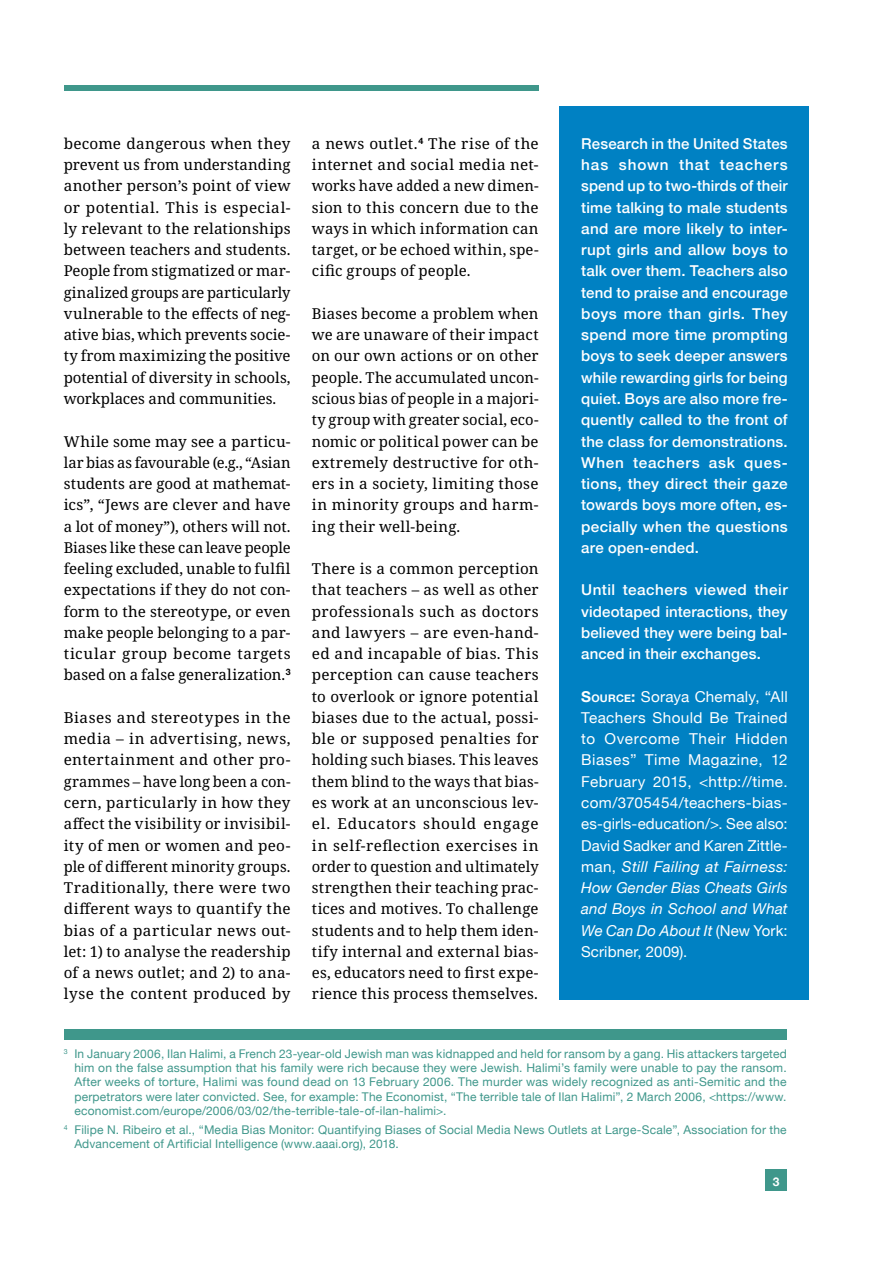
<style>
.page{position:relative;width:893px;height:1263px;background:#fff}
.page>*{position:absolute;margin:0;border:0;box-sizing:border-box;transform-origin:0 0}
.t1{font:15px/21.3px "Noto Serif";letter-spacing:.015em;color:#000;text-align:justify}
.t2{font:500 15px/21.3px "Helvetica Neue";letter-spacing:.015em;color:#fff;text-align:justify}
.t3{font:15px/21.3px "Helvetica Neue";letter-spacing:.01em;color:#fff;text-align:justify}
.t4{font:12px/14.4px "Helvetica Neue";letter-spacing:.015em;color:#3f978b;text-align:justify}
.t5{font:700 12px "Helvetica Neue";color:#fff}
.s1{font-weight:700}
.s2{font-weight:700;font-size:10.5px}
.s3{font-style:italic}
</style>
<div class="page">
<div style="left:64px;top:85px;width:475px;height:5px;background:#3f978b"></div>
<div style="left:765px;top:1169px;width:22px;height:22px;background:#3f978b"></div>
<div style="left:64px;top:1029px;width:723px;height:11px;background:#3f978b"></div>
<div style="left:560px;top:106px;width:249px;height:893px;background:#0081c3"></div>
<p class="t1" style="left:64px;top:133px;width:228px">become dangerous when they prevent us from understanding another person’s point of view or potential. This is especial&shy;ly relevant to the relationships between teachers and students.<br>People from stigmatized or mar&shy;ginalized groups are particularly vulnerable to the effects of neg&shy;ative bias, which prevents socie&shy;ty from maximizing the positive potential of diversity in schools, workplaces and communities.</p>
<p class="t1" style="left:64px;top:431px;width:228px">While some may see a particu&shy;lar bias as favourable (e.g., “Asian students are good at mathemat&shy;ics”, “Jews are clever and have a lot of money”), others will not.<br>Biases like these can leave people feeling excluded, unable to fulfil expectations if they do not con&shy;form to the stereotype, or even make people belonging to a par&shy;ticular group become targets based on a false generalization.<sup>3</sup></p>
<p class="t1" style="left:64px;top:707px;width:228px">Biases and stereotypes in the media – in advertising, news, entertainment and other pro&shy;grammes – have long been a con&shy;cern, particularly in how they affect the visibility or invisibil&shy;ity of men or women and peo&shy;ple of different minority groups.<br>Traditionally, there were two different ways to quantify the bias of a particular news out&shy;let: 1) to analyse the readership of a news outlet; and 2) to ana&shy;lyse the content produced by</p>
<p class="t1" style="left:312px;top:133px;width:228px">a news outlet.<sup>4</sup> The rise of the internet and social media net&shy;works have added a new dimen&shy;sion to this concern due to the ways in which information can target, or be echoed within, spe&shy;cific groups of people.</p>
<p class="t1" style="left:312px;top:303px;width:228px">Biases become a problem when we are unaware of their impact on our own actions or on other people. The accumulated uncon&shy;scious bias of people in a majori&shy;ty group with greater social, eco&shy;nomic or political power can be extremely destructive for oth&shy;ers in a society, limiting those in minority groups and harm&shy;ing their well-being.</p>
<p class="t1" style="left:312px;top:558px;width:228px">There is a common perception that teachers – as well as other professionals such as doctors and lawyers – are even-hand&shy;ed and incapable of bias. This perception can cause teachers to overlook or ignore potential biases due to the actual, possi&shy;ble or supposed penalties for holding such biases. This leaves them blind to the ways that bias&shy;es work at an unconscious lev&shy;el. Educators should engage in self-reflection exercises in order to question and ultimately strengthen their teaching prac&shy;tices and motives. To challenge students and to help them iden&shy;tify internal and external bias&shy;es, educators need to first expe&shy;rience this process themselves.</p>
<p class="t2" style="left:581px;top:132px;width:208px">Research in the United States has shown that teachers spend up to two-thirds of their time talking to male students and are more likely to inter&shy;rupt girls and allow boys to talk over them. Teachers also tend to praise and encourage boys more than girls. They spend more time prompting boys to seek deeper answers while rewarding girls for being quiet. Boys are also more fre&shy;quently called to the front of the class for demonstrations.<br>When teachers ask ques&shy;tions, they direct their gaze towards boys more often, es&shy;pecially when the questions are open-ended.</p>
<p class="t2" style="left:581px;top:578px;width:208px">Until teachers viewed their videotaped interactions, they believed they were being bal&shy;anced in their exchanges.</p>
<p class="t3" style="left:581px;top:686px;width:208px"><span class="s1">S</span><span class="s2">OURCE</span><span class="s1">:</span> Soraya Chemaly, “All Teachers Should Be Trained to Overcome Their Hidden Biases” Time Magazine, 12<br>February 2015, &lt;http://time. com/3705454/teachers-bias&shy;es-girls-education/&gt;. See also:<br>David Sadker and Karen Zittle&shy;man, <span class="s3">Still Failing at Fairness:<br>How Gender Bias Cheats Girls and Boys in School and What We Can Do About It</span> (New York:<br>Scribner, 2009).</p>
<p class="t4" style="left:74px;top:1047px;width:714px;text-indent:-11px"><sup>3</sup> In January 2006, Ilan Halimi, a French 23-year-old Jewish man was kidnapped and held for ransom by a gang. His attackers targeted him on the false assumption that his family were rich because they were Jewish. Halimi’s family were unable to pay the ransom.<br>After weeks of torture, Halimi was found dead on 13 February 2006. The murder was widely recognized as anti-Semitic and the perpetrators were later convicted. See, for example: The Economist, “The terrible tale of Ilan Halimi”, 2 March 2006, &lt;https://www. economist.com/europe/2006/03/02/the-terrible-tale-of-ilan-halimi&gt;.</p>
<p class="t4" style="left:74px;top:1123px;width:714px;text-indent:-11px"><sup>4</sup> Filipe N. Ribeiro et al., “Media Bias Monitor: Quantifying Biases of Social Media News Outlets at Large-Scale”, Association for the<br>Advancement of Artificial Intelligence (www.aaai.org), 2018.</p>
<p class="t5" style="left:773px;top:1172px;width:8px">3</p>
</div>
